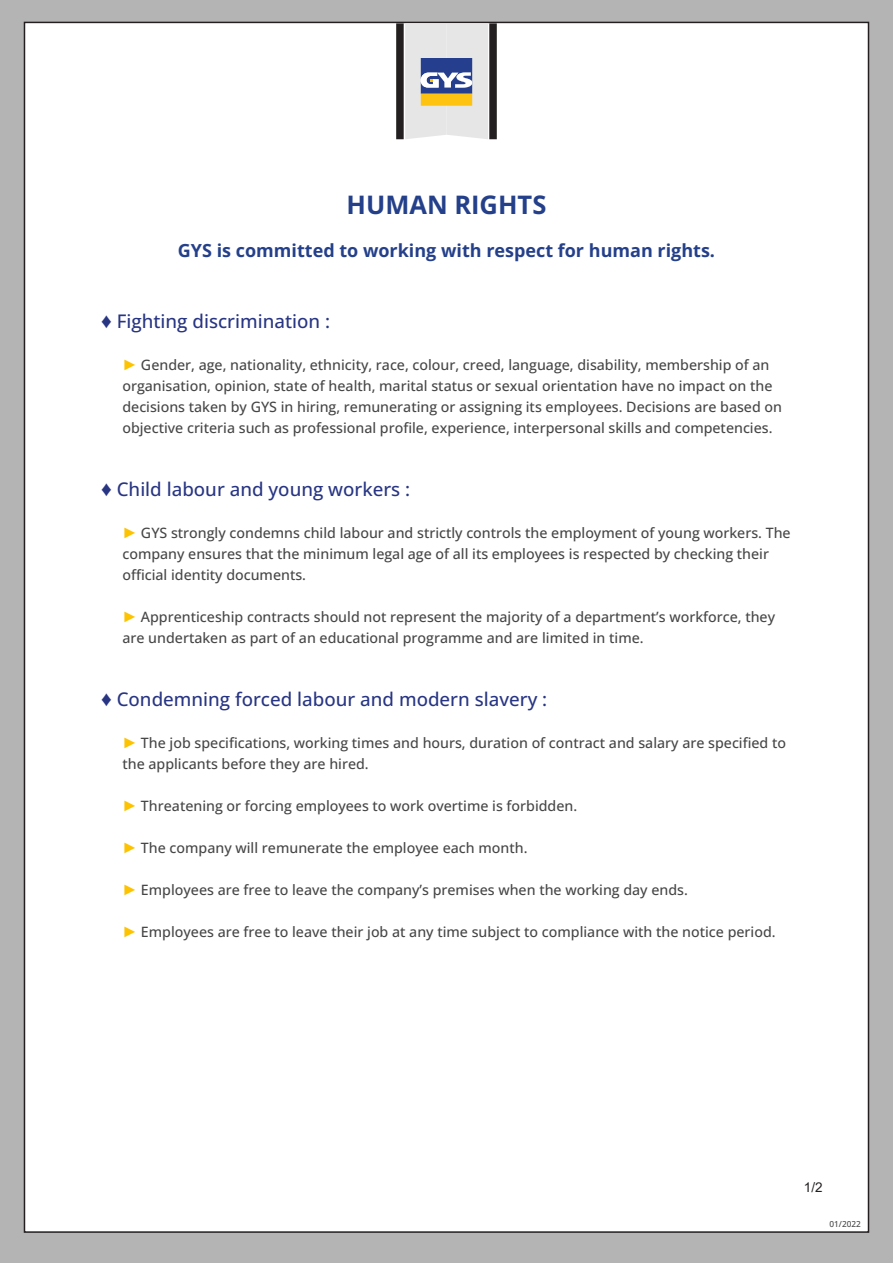
<style>
.page{position:relative;width:893px;height:1263px;background:#b4b4b4}
.page>*{position:absolute;margin:0;border:0;box-sizing:border-box;transform-origin:0 0}
.soustitre{font:700 25.5px "Open Sans";color:#24408a}
.intitulé{font:500 18.75px "Open Sans";color:#283583}
.soustitre-2{font:700 18px "Open Sans";color:#24408a}
.intitulé-2{font:500 14.25px/21px "Open Sans";color:#464646}
.intitulé-3{font:13.5px "Arial";color:#231f20}
.intitulé-4{font:500 8.25px "Open Sans";color:#464646}
.s1{font-family:"Arial";font-weight:400;font-size:21px}
.s2{font-family:"Arial";font-weight:400;font-size:15px;color:#fdc300}
</style>
<div class="page">
<div style="left:24px;top:22px;width:844px;height:1210px;background:#fff"></div>
<div style="left:489px;top:23px;width:8px;height:116px;background:#231f20"></div>
<div style="left:396px;top:23px;width:8px;height:116px;background:#231f20"></div>
<svg style="left:405px;top:23px;width:83px;height:116px;background:#cececd"></svg>
<p class="soustitre" style="left:347px;top:188px;width:201px">HUMAN RIGHTS</p>
<p class="soustitre-2" style="left:178px;top:238px;width:539px">GYS is committed to working with respect for human rights.</p>
<p class="intitulé" style="left:101px;top:308px;width:230px"><span class="s1">♦</span> Fighting discrimination :</p>
<p class="intitulé-2" style="left:122px;top:354px;width:661px"><span class="s2">►</span> Gender, age, nationality, ethnicity, race, colour, creed, language, disability, membership of an organisation, opinion, state of health, marital status or sexual orientation have no impact on the decisions taken by GYS in hiring, remunerating or assigning its employees. Decisions are based on objective criteria such as professional profile, experience, interpersonal skills and competencies.</p>
<p class="intitulé" style="left:101px;top:476px;width:311px"><span class="s1">♦</span> Child labour and young workers :</p>
<p class="intitulé-2" style="left:122px;top:522px;width:670px"><span class="s2">►</span> GYS strongly condemns child labour and strictly controls the employment of young workers. The company ensures that the minimum legal age of all its employees is respected by checking their official identity documents.</p>
<p class="intitulé-2" style="left:122px;top:606px;width:654px"><span class="s2">►</span> Apprenticeship contracts should not represent the majority of a department’s workforce, they are undertaken as part of an educational programme and are limited in time.</p>
<p class="intitulé" style="left:101px;top:686px;width:448px"><span class="s1">♦</span> Condemning forced labour and modern slavery :</p>
<p class="intitulé-2" style="left:122px;top:732px;width:665px"><span class="s2">►</span> The job specifications, working times and hours, duration of contract and salary are specified to the applicants before they are hired.</p>
<p class="intitulé-2" style="left:122px;top:795px;width:456px"><span class="s2">►</span> Threatening or forcing employees to work overtime is forbidden.</p>
<p class="intitulé-2" style="left:122px;top:837px;width:407px"><span class="s2">►</span> The company will remunerate the employee each month.</p>
<p class="intitulé-2" style="left:122px;top:879px;width:567px"><span class="s2">►</span> Employees are free to leave the company’s premises when the working day ends.</p>
<p class="intitulé-2" style="left:122px;top:921px;width:655px"><span class="s2">►</span> Employees are free to leave their job at any time subject to compliance with the notice period.</p>
<p class="intitulé-3" style="left:804px;top:1178px;width:20px">1/2</p>
<p class="intitulé-4" style="left:829px;top:1218px;width:33px">01/2022</p>
</div>
